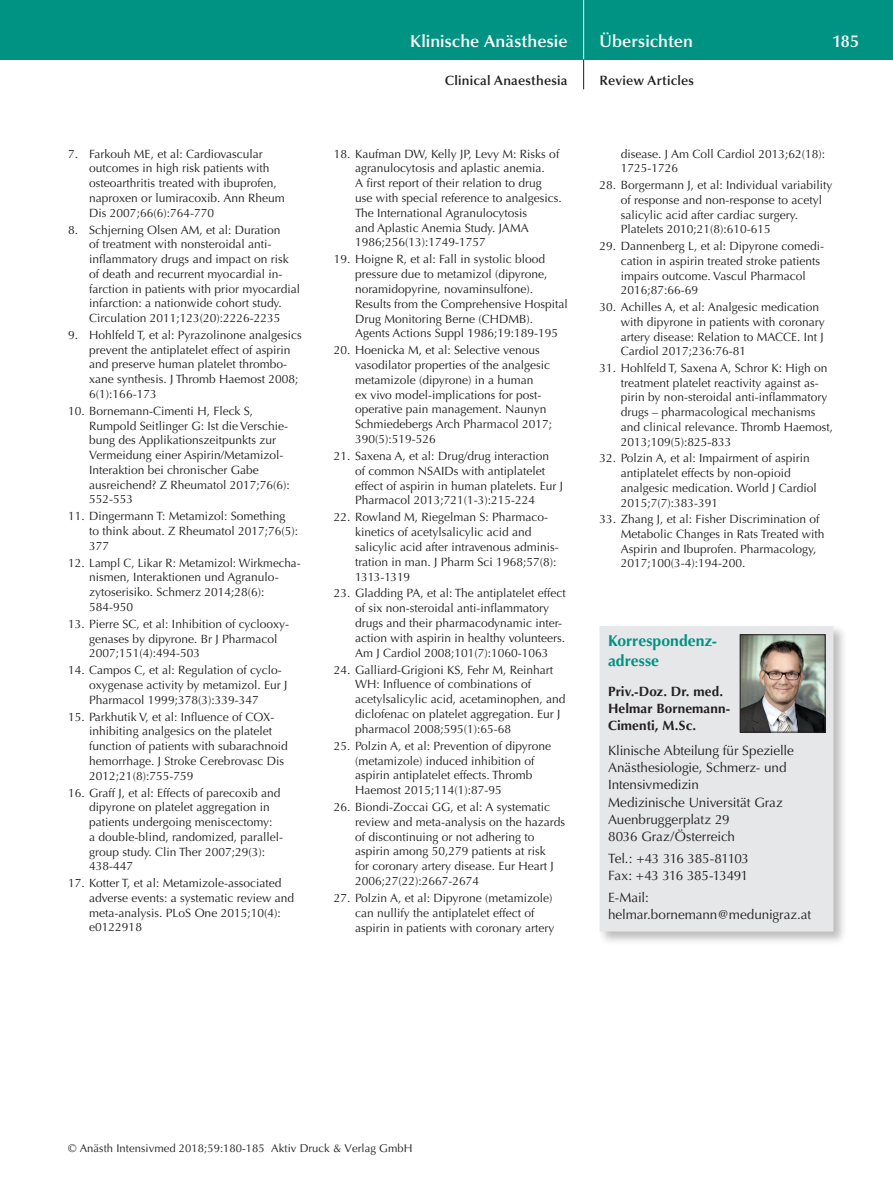
<style>
.page{position:relative;width:893px;height:1191px;background:#fff}
.page>*{position:absolute;margin:0;border:0;box-sizing:border-box;transform-origin:0 0}
.t1{font:600 17.25px "Optima";letter-spacing:.005em;color:#fff}
.t2{font:700 15.75px/19.5px "Optima";color:#009383}
.t3{font:13.5px/17.2px "Optima";letter-spacing:-.01em;color:#231f20}
.t4{font:700 13.5px/17.2px "Optima";letter-spacing:.005em;color:#231f20}
.t5{font:13.5px/17.2px "Optima";letter-spacing:-.035em;color:#231f20}
.t6{font:600 13.5px "Optima";letter-spacing:.015em;color:#231f20}
.t7{font:12px/14.7px "Optima";color:#231f20}
.t8{font:11.25px "Optima";letter-spacing:.005em;color:#231f20}
</style>
<div class="page">
<div style="left:0;top:0;width:893px;height:60px;background:#009383"></div>
<hr style="left:583px;top:0;width:1px;height:60px;background:#fff">
<svg style="left:583px;top:60px;width:1px;height:29px"></svg>
<div style="left:597px;top:624px;width:250px;height:322px;background:#231f20;opacity:.3"></div>
<div style="left:600px;top:626px;width:233px;height:305px;background:#e6e7e9"></div>
<img style="left:742px;top:636px;width:81px;height:94px">
<div style="left:740px;top:634px;width:85px;height:98px;border:1px solid #231f20"></div>
<p class="t7" style="left:89px;top:146px;width:197px;text-indent:-21px">7. Farkouh ME, et al: Cardiovascular outcomes in high risk patients with osteoarthritis treated with ibuprofen, naproxen or lumiracoxib. Ann Rheum Dis 2007;66(6):764-770</p>
<p class="t7" style="left:89px;top:222px;width:212px;text-indent:-21px">8. Schjerning Olsen AM, et al: Duration<br>of treatment with nonsteroidal anti&shy;inflammatory drugs and impact on risk of death and recurrent myocardial in&shy;farction in patients with prior myocardial infarction: a nationwide cohort study.<br>Circulation 2011;123(20):2226-2235</p>
<p class="t7" style="left:89px;top:328px;width:214px;text-indent:-21px">9. Hohlfeld T, et al: Pyrazolinone analgesics prevent the antiplatelet effect of aspirin and preserve human platelet thrombo&shy;xane synthesis. J Thromb Haemost 2008; 6(1):166-173</p>
<p class="t7" style="left:89px;top:403px;width:202px;text-indent:-21px">10. Bornemann-Cimenti H, Fleck S, Rumpold Seitlinger G: Ist die Verschie&shy;bung des Applikationszeitpunkts zur Vermeidung einer Aspirin/Metamizol-Interaktion bei chronischer Gabe ausreichend? Z Rheumatol 2017;76(6):<br>552-553</p>
<p class="t7" style="left:89px;top:509px;width:210px;text-indent:-21px">11. Dingermann T: Metamizol: Something to think about. Z Rheumatol 2017;76(5):<br>377</p>
<p class="t7" style="left:89px;top:555px;width:213px;text-indent:-21px">12. Lampl C, Likar R: Metamizol: Wirkmecha&shy;nismen, Interaktionen und Agranulo&shy;zytoserisiko. Schmerz 2014;28(6):<br>584-950</p>
<p class="t7" style="left:89px;top:616px;width:201px;text-indent:-21px">13. Pierre SC, et al: Inhibition of cyclooxy&shy;genases by dipyrone. Br J Pharmacol<br>2007;151(4):494-503</p>
<p class="t7" style="left:89px;top:663px;width:200px;text-indent:-21px">14. Campos C, et al: Regulation of cyclo&shy;oxygenase activity by metamizol. Eur J<br>Pharmacol 1999;378(3):339-347</p>
<p class="t7" style="left:89px;top:709px;width:200px;text-indent:-21px">15. Parkhutik V, et al: Influence of COX&shy;inhibiting analgesics on the platelet function of patients with subarachnoid hemorrhage. J Stroke Cerebrovasc Dis 2012;21(8):755-759</p>
<p class="t7" style="left:89px;top:785px;width:195px;text-indent:-21px">16. Graff J, et al: Effects of parecoxib and dipyrone on platelet aggregation in patients undergoing meniscectomy:<br>a double-blind, randomized, parallel&shy;group study. Clin Ther 2007;29(3):<br>438-447</p>
<p class="t7" style="left:89px;top:876px;width:206px;text-indent:-21px">17. Kotter T, et al: Metamizole-associated adverse events: a systematic review and meta-analysis. PLoS One 2015;10(4): e0122918</p>
<h1 class="t1" style="left:410px;top:31px;width:159px">Klinische Anästhesie</h1>
<h1 class="t1" style="left:600px;top:31px;width:95px">Übersichten</h1>
<h1 class="t1" style="left:832px;top:31px;width:28px">185</h1>
<p class="t6" style="left:445px;top:73px;width:124px">Clinical Anaesthesia</p>
<p class="t6" style="left:600px;top:73px;width:96px">Review Articles</p>
<p class="t7" style="left:355px;top:146px;width:208px;text-indent:-21px">18. Kaufman DW, Kelly JP, Levy M: Risks of agranulocytosis and aplastic anemia.<br>A first report of their relation to drug use with special reference to analgesics.<br>The International Agranulocytosis<br>and Aplastic Anemia Study. JAMA 1986;256(13):1749-1757</p>
<p class="t7" style="left:355px;top:252px;width:214px;text-indent:-21px">19. Hoigne R, et al: Fall in systolic blood pressure due to metamizol (dipyrone, noramidopyrine, novaminsulfone).<br>Results from the Comprehensive Hospital Drug Monitoring Berne (CHDMB).<br>Agents Actions Suppl 1986;19:189-195</p>
<p class="t7" style="left:355px;top:343px;width:199px;text-indent:-21px">20. Hoenicka M, et al: Selective venous vasodilator properties of the analgesic metamizole (dipyrone) in a human<br>ex vivo model-implications for post&shy;operative pain management. Naunyn Schmiedebergs Arch Pharmacol 2017; 390(5):519-526</p>
<p class="t7" style="left:355px;top:448px;width:210px;text-indent:-21px">21. Saxena A, et al: Drug/drug interaction<br>of common NSAIDs with antiplatelet effect of aspirin in human platelets. Eur J Pharmacol 2013;721(1-3):215-224</p>
<p class="t7" style="left:355px;top:510px;width:205px;text-indent:-21px">22. Rowland M, Riegelman S: Pharmaco&shy;kinetics of acetylsalicylic acid and salicylic acid after intravenous adminis&shy;tration in man. J Pharm Sci 1968;57(8):<br>1313-1319</p>
<p class="t7" style="left:355px;top:586px;width:212px;text-indent:-21px">23. Gladding PA, et al: The antiplatelet effect of six non-steroidal anti-inflammatory drugs and their pharmacodynamic inter&shy;action with aspirin in healthy volunteers.<br>Am J Cardiol 2008;101(7):1060-1063</p>
<p class="t7" style="left:355px;top:662px;width:212px;text-indent:-21px">24. Galliard-Grigioni KS, Fehr M, Reinhart WH: Influence of combinations of acetylsalicylic acid, acetaminophen, and diclofenac on platelet aggregation. Eur J pharmacol 2008;595(1):65-68</p>
<p class="t7" style="left:355px;top:738px;width:198px;text-indent:-21px">25. Polzin A, et al: Prevention of dipyrone (metamizole) induced inhibition of aspirin antiplatelet effects. Thromb Haemost 2015;114(1):87-95</p>
<p class="t7" style="left:355px;top:799px;width:212px;text-indent:-21px">26. Biondi-Zoccai GG, et al: A systematic review and meta-analysis on the hazards of discontinuing or not adhering to aspirin among 50,279 patients at risk<br>for coronary artery disease. Eur Heart J 2006;27(22):2667-2674</p>
<p class="t7" style="left:355px;top:890px;width:201px;text-indent:-21px">27. Polzin A, et al: Dipyrone (metamizole) can nullify the antiplatelet effect of aspirin in patients with coronary artery</p>
<p class="t7" style="left:621px;top:146px;width:206px">disease. J Am Coll Cardiol 2013;62(18):<br>1725-1726</p>
<p class="t7" style="left:621px;top:178px;width:213px;text-indent:-21px">28. Borgermann J, et al: Individual variability of response and non-response to acetyl salicylic acid after cardiac surgery.<br>Platelets 2010;21(8):610-615</p>
<p class="t7" style="left:621px;top:239px;width:205px;text-indent:-21px">29. Dannenberg L, et al: Dipyrone comedi&shy;cation in aspirin treated stroke patients impairs outcome. Vascul Pharmacol 2016;87:66-69</p>
<p class="t7" style="left:621px;top:300px;width:205px;text-indent:-21px">30. Achilles A, et al: Analgesic medication with dipyrone in patients with coronary artery disease: Relation to MACCE. Int J Cardiol 2017;236:76-81</p>
<p class="t7" style="left:621px;top:361px;width:214px;text-indent:-21px">31. Hohlfeld T, Saxena A, Schror K: High on treatment platelet reactivity against as&shy;pirin by non-steroidal anti-inflammatory drugs – pharmacological mechanisms and clinical relevance. Thromb Haemost, 2013;109(5):825-833</p>
<p class="t7" style="left:621px;top:451px;width:197px;text-indent:-21px">32. Polzin A, et al: Impairment of aspirin antiplatelet effects by non-opioid analgesic medication. World J Cardiol 2015;7(7):383-391</p>
<p class="t7" style="left:621px;top:512px;width:205px;text-indent:-21px">33. Zhang J, et al: Fisher Discrimination of Metabolic Changes in Rats Treated with Aspirin and Ibuprofen. Pharmacology, 2017;100(3-4):194-200.</p>
<h2 class="t2" style="left:608px;top:631px;width:110px">Korrespondenz&shy;adresse</h2>
<p class="t4" style="left:608px;top:682px;width:124px">Priv.-Doz. Dr. med.<br>Helmar Bornemann-<br>Cimenti, M.Sc.</p>
<p class="t3" style="left:608px;top:742px;width:187px">Klinische Abteilung für Spezielle<br>Anästhesiologie, Schmerz- und<br>Intensivmedizin<br>Medizinische Universität Graz<br>Auenbruggerplatz 29<br>8036 Graz/Österreich</p>
<p class="t5" style="left:608px;top:849px;width:143px">Tel.: +43 316 385-81103<br>Fax: +43 316 385-13491</p>
<p class="t3" style="left:608px;top:888px;width:205px">E-Mail: helmar.bornemann@medunigraz.at</p>
<p class="t8" style="left:68px;top:1142px;width:346px">© Anästh Intensivmed 2018;59:180-185 Aktiv Druck &amp; Verlag GmbH</p>
</div>
